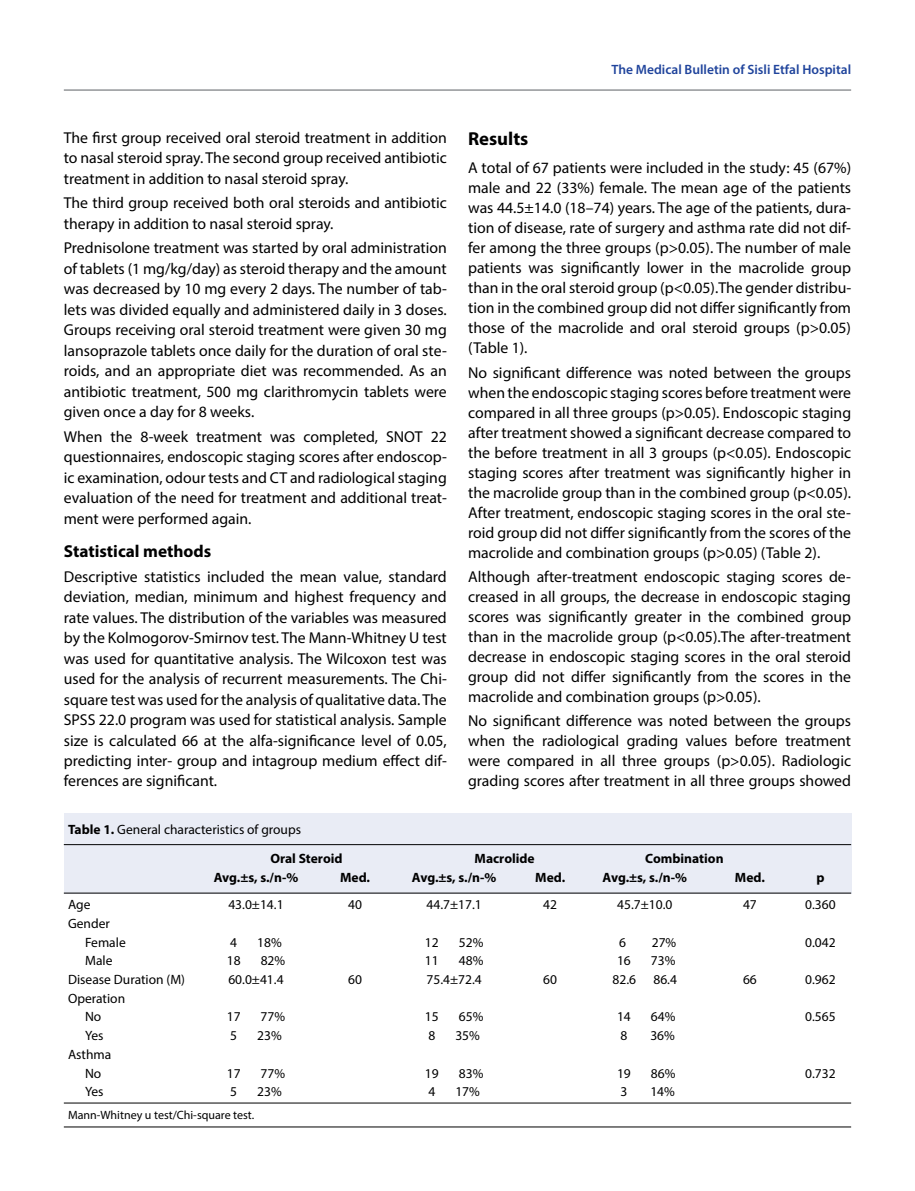
<style>
.page{position:relative;width:915px;height:1191px;background:#fff}
.page>*{position:absolute;margin:0;border:0;box-sizing:border-box;transform-origin:0 0}
.t1{font:700 18.75px "Myriad Pro";color:#000}
.t2{font:700 17.25px "Myriad Pro";color:#000}
.t3{font:15.75px/20px "Myriad Pro";color:#000;text-align:justify}
.t4{font:13.5px/18.8px "Myriad Pro";color:#000}
.t5{font:700 13.5px "Myriad Pro";color:#000}
.t6{font:600 13.5px "Myriad Pro";color:#20449c}
.t7{font:12px "Myriad Pro";color:#000}
.s1{font-weight:700}
</style>
<div class="page">
<hr style="left:64px;top:89px;width:786px;height:2px;background:#939598">
<div style="left:64px;top:813px;width:786px;height:80px;background:#e9ecf5"></div>
<hr style="left:64px;top:844px;width:786px;height:1px;background:#000">
<hr style="left:64px;top:893px;width:786px;height:1px;background:#000">
<hr style="left:64px;top:1102px;width:786px;height:1px;background:#000">
<hr style="left:64px;top:1126px;width:786px;height:1px;background:#000">
<p class="t3" style="left:64px;top:127px;width:384px;line-height:20.4px">The first group received oral steroid treatment in addition to nasal steroid spray. The second group received antibiotic treatment in addition to nasal steroid spray.</p>
<p class="t3" style="left:64px;top:192px;width:384px;line-height:20.4px">The third group received both oral steroids and antibiotic therapy in addition to nasal steroid spray.</p>
<p class="t3" style="left:64px;top:238px;width:384px;line-height:20.4px">Prednisolone treatment was started by oral administration of tablets (1 mg/kg/day) as steroid therapy and the amount was decreased by 10 mg every 2 days. The number of tab&shy;lets was divided equally and administered daily in 3 doses.<br>Groups receiving oral steroid treatment were given 30 mg lansoprazole tablets once daily for the duration of oral ste&shy;roids, and an appropriate diet was recommended. As an antibiotic treatment, 500 mg clarithromycin tablets were given once a day for 8 weeks.</p>
<p class="t3" style="left:64px;top:426px;width:384px;line-height:20.4px">When the 8-week treatment was completed, SNOT 22 questionnaires, endoscopic staging scores after endoscop&shy;ic examination, odour tests and CT and radiological staging evaluation of the need for treatment and additional treat&shy;ment were performed again.</p>
<p class="t2" style="left:64px;top:540px;width:149px">Statistical methods</p>
<p class="t3" style="left:64px;top:566px;width:384px;line-height:20.4px">Descriptive statistics included the mean value, standard deviation, median, minimum and highest frequency and rate values. The distribution of the variables was measured by the Kolmogorov-Smirnov test. The Mann-Whitney U test was used for quantitative analysis. The Wilcoxon test was used for the analysis of recurrent measurements. The Chi&shy;square test was used for the analysis of qualitative data. The SPSS 22.0 program was used for statistical analysis. Sample size is calculated 66 at the alfa-significance level of 0.05, predicting inter- group and intagroup medium effect dif&shy;ferences are significant.</p>
<p class="t4" style="left:270px;top:814px;width:74px;line-height:29.2px;text-indent:-202px"><span class="s1">Table 1.</span> General characteristics of groups<br><span class="s1">Oral Steroid</span></p>
<p class="t6" style="left:611px;top:61px;width:241px">The Medical Bulletin of Sisli Etfal Hospital</p>
<p class="t1" style="left:468px;top:126px;width:62px">Results</p>
<p class="t3" style="left:468px;top:158px;width:384px">A total of 67 patients were included in the study: 45 (67%) male and 22 (33%) female. The mean age of the patients was 44.5±14.0 (18–74) years. The age of the patients, dura&shy;tion of disease, rate of surgery and asthma rate did not dif&shy;fer among the three groups (p&gt;0.05). The number of male patients was significantly lower in the macrolide group than in the oral steroid group (p&lt;0.05).The gender distribu&shy;tion in the combined group did not differ significantly from those of the macrolide and oral steroid groups (p&gt;0.05) (Table 1).</p>
<p class="t3" style="left:468px;top:362px;width:384px">No significant difference was noted between the groups when the endoscopic staging scores before treatment were compared in all three groups (p&gt;0.05). Endoscopic staging after treatment showed a significant decrease compared to the before treatment in all 3 groups (p&lt;0.05). Endoscopic staging scores after treatment was significantly higher in the macrolide group than in the combined group (p&lt;0.05).<br>After treatment, endoscopic staging scores in the oral ste&shy;roid group did not differ significantly from the scores of the macrolide and combination groups (p&gt;0.05) (Table 2).</p>
<p class="t3" style="left:468px;top:566px;width:384px">Although after-treatment endoscopic staging scores de&shy;creased in all groups, the decrease in endoscopic staging scores was significantly greater in the combined group than in the macrolide group (p&lt;0.05).The after-treatment decrease in endoscopic staging scores in the oral steroid group did not differ significantly from the scores in the macrolide and combination groups (p&gt;0.05).</p>
<p class="t3" style="left:468px;top:710px;width:384px">No significant difference was noted between the groups when the radiological grading values before treatment were compared in all three groups (p&gt;0.05). Radiologic grading scores after treatment in all three groups showed</p>
<p class="t5" style="left:474px;top:850px;width:62px">Macrolide</p>
<p class="t5" style="left:645px;top:850px;width:80px">Combination</p>
<p class="t5" style="left:214px;top:868px;width:86px">Avg.±s, s./n-%</p>
<p class="t5" style="left:340px;top:868px;width:32px">Med.</p>
<p class="t5" style="left:412px;top:868px;width:86px">Avg.±s, s./n-%</p>
<p class="t5" style="left:535px;top:868px;width:32px">Med.</p>
<p class="t5" style="left:602px;top:868px;width:86px">Avg.±s, s./n-%</p>
<p class="t5" style="left:734px;top:868px;width:32px">Med.</p>
<p class="t5" style="left:816px;top:868px;width:10px">p</p>
<p class="t4" style="left:68px;top:895px;width:24px">Age</p>
<p class="t4" style="left:228px;top:895px;width:57px">43.0±14.1</p>
<p class="t4" style="left:348px;top:895px;width:15px">40</p>
<p class="t4" style="left:426px;top:895px;width:57px">44.7±17.1</p>
<p class="t4" style="left:543px;top:895px;width:15px">42</p>
<p class="t4" style="left:617px;top:895px;width:57px">45.7±10.0</p>
<p class="t4" style="left:742px;top:895px;width:15px">47</p>
<p class="t4" style="left:805px;top:895px;width:32px">0.360</p>
<p class="t4" style="left:85px;top:914px;width:42px;text-indent:-17px">Gender<br>Female</p>
<p class="t4" style="left:230px;top:932px;width:8px">4</p>
<p class="t4" style="left:257px;top:932px;width:26px">18%</p>
<p class="t4" style="left:425px;top:932px;width:15px">12</p>
<p class="t4" style="left:458px;top:932px;width:26px">52%</p>
<p class="t4" style="left:619px;top:932px;width:8px">6</p>
<p class="t4" style="left:651px;top:932px;width:26px">27%</p>
<p class="t4" style="left:805px;top:932px;width:32px">0.042</p>
<p class="t4" style="left:85px;top:951px;width:29px">Male</p>
<p class="t4" style="left:227px;top:951px;width:15px">18</p>
<p class="t4" style="left:260px;top:951px;width:26px">82%</p>
<p class="t4" style="left:425px;top:951px;width:15px">11</p>
<p class="t4" style="left:458px;top:951px;width:26px">48%</p>
<p class="t4" style="left:616px;top:951px;width:15px">16</p>
<p class="t4" style="left:650px;top:951px;width:26px">73%</p>
<p class="t4" style="left:68px;top:970px;width:118px">Disease Duration (M)</p>
<p class="t4" style="left:228px;top:970px;width:57px">60.0±41.4</p>
<p class="t4" style="left:348px;top:970px;width:15px">60</p>
<p class="t4" style="left:426px;top:970px;width:57px">75.4±72.4</p>
<p class="t4" style="left:543px;top:970px;width:15px">60</p>
<p class="t4" style="left:612px;top:970px;width:25px">82.6</p>
<p class="t4" style="left:653px;top:970px;width:25px">86.4</p>
<p class="t4" style="left:742px;top:970px;width:15px">66</p>
<p class="t4" style="left:805px;top:970px;width:32px">0.962</p>
<p class="t4" style="left:68px;top:988px;width:59px;text-align:center">Operation<br>No</p>
<p class="t4" style="left:227px;top:1007px;width:15px">17</p>
<p class="t4" style="left:260px;top:1007px;width:26px">77%</p>
<p class="t4" style="left:425px;top:1007px;width:15px">15</p>
<p class="t4" style="left:458px;top:1007px;width:26px">65%</p>
<p class="t4" style="left:616px;top:1007px;width:15px">14</p>
<p class="t4" style="left:650px;top:1007px;width:26px">64%</p>
<p class="t4" style="left:805px;top:1007px;width:32px">0.565</p>
<p class="t4" style="left:85px;top:1026px;width:20px">Yes</p>
<p class="t4" style="left:230px;top:1026px;width:8px">5</p>
<p class="t4" style="left:257px;top:1026px;width:26px">23%</p>
<p class="t4" style="left:428px;top:1026px;width:8px">8</p>
<p class="t4" style="left:455px;top:1026px;width:26px">35%</p>
<p class="t4" style="left:620px;top:1026px;width:8px">8</p>
<p class="t4" style="left:650px;top:1026px;width:26px">36%</p>
<p class="t4" style="left:68px;top:1044px;width:45px;text-align:center">Asthma<br>No</p>
<p class="t4" style="left:227px;top:1063px;width:15px">17</p>
<p class="t4" style="left:260px;top:1063px;width:26px">77%</p>
<p class="t4" style="left:425px;top:1063px;width:15px">19</p>
<p class="t4" style="left:458px;top:1063px;width:26px">83%</p>
<p class="t4" style="left:616px;top:1063px;width:15px">19</p>
<p class="t4" style="left:650px;top:1063px;width:26px">86%</p>
<p class="t4" style="left:805px;top:1063px;width:32px">0.732</p>
<p class="t4" style="left:85px;top:1082px;width:20px">Yes</p>
<p class="t4" style="left:230px;top:1082px;width:8px">5</p>
<p class="t4" style="left:257px;top:1082px;width:26px">23%</p>
<p class="t4" style="left:428px;top:1082px;width:8px">4</p>
<p class="t4" style="left:455px;top:1082px;width:26px">17%</p>
<p class="t4" style="left:620px;top:1082px;width:8px">3</p>
<p class="t4" style="left:650px;top:1082px;width:26px">14%</p>
<p class="t7" style="left:68px;top:1107px;width:188px">Mann-Whitney u test/Chi-square test.</p>
</div>
